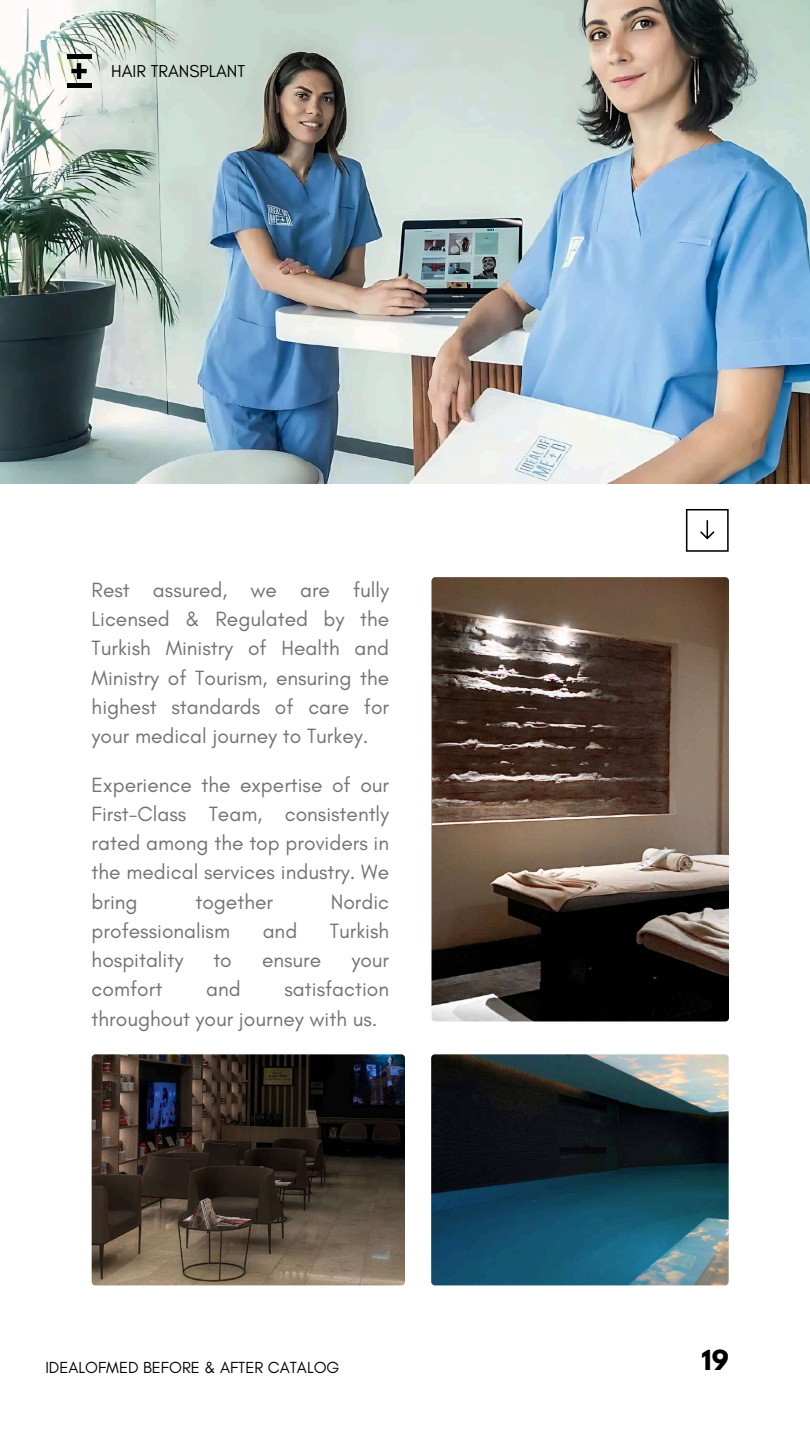
<style>
.page{position:relative;width:810px;height:1441px;background:#fff}
.page>*{position:absolute;margin:0;border:0;box-sizing:border-box;transform-origin:0 0}
.t1{font:700 24.5px "League Spartan";color:#000}
.t2{font:21px/29.2px "Glacial Indifference";color:#737373;text-align:justify}
.t3{font:17.6px "Glacial Indifference";color:#000}
.t4{font:16.3px "Glacial Indifference";color:#000}
</style>
<div class="page">
<svg style="left:686px;top:509px;width:43px;height:42px"></svg>
<img style="left:0;top:0;width:810px;height:484px">
<img style="left:92px;top:1054px;width:313px;height:231px;border-radius:4px">
<img style="left:432px;top:577px;width:297px;height:444px;border-radius:4px">
<img style="left:431px;top:1054px;width:298px;height:231px;border-radius:4px">
<hr style="left:67px;top:54px;width:24px;height:4px;background:#000">
<svg style="left:71px;top:63px;width:16px;height:16px"></svg>
<hr style="left:67px;top:84px;width:24px;height:4px;background:#000">
<p class="t3" style="left:111px;top:60px;width:136px">HAIR TRANSPLANT</p>
<p class="t2" style="left:92px;top:574px;width:299px">Rest assured, we are fully Licensed &amp; Regulated by the Turkish Ministry of Health and Ministry of Tourism, ensuring the highest standards of care for your medical journey to Turkey.</p>
<p class="t2" style="left:92px;top:769px;width:299px">Experience the expertise of our First-Class Team, consistently rated among the top providers in the medical services industry. We bring</p>
<p class="t2" style="left:195px;top:886px;width:79px">together</p>
<p class="t2" style="left:331px;top:886px;width:60px">Nordic</p>
<p class="t2" style="left:92px;top:915px;width:140px">professionalism</p>
<p class="t2" style="left:263px;top:915px;width:36px">and</p>
<p class="t2" style="left:330px;top:915px;width:61px">Turkish</p>
<p class="t2" style="left:92px;top:945px;width:93px">hospitality</p>
<p class="t2" style="left:213px;top:945px;width:20px">to</p>
<p class="t2" style="left:262px;top:945px;width:61px">ensure</p>
<p class="t2" style="left:351px;top:945px;width:39px">your</p>
<p class="t2" style="left:92px;top:974px;width:72px">comfort</p>
<p class="t2" style="left:206px;top:974px;width:36px">and</p>
<p class="t2" style="left:92px;top:974px;width:299px;text-indent:193px">satisfaction throughout your journey with us.</p>
<p class="t4" style="left:45px;top:1357px;width:296px">IDEALOFMED BEFORE &amp; AFTER CATALOG</p>
<p class="t1" style="left:702px;top:1347px;width:28px">19</p>
</div>
